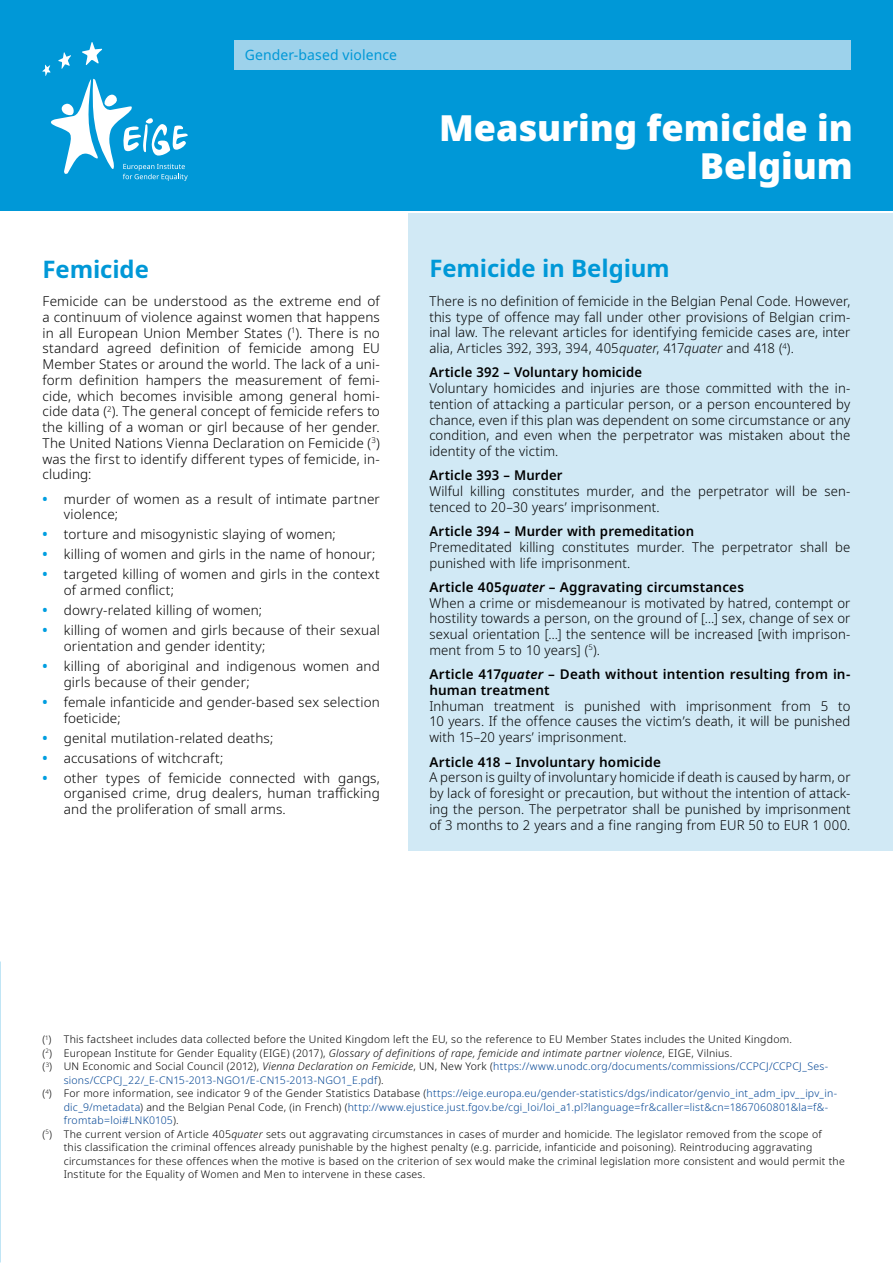
<style>
.page{position:relative;width:893px;height:1263px;background:#fff}
.page>*{position:absolute;margin:0;border:0;box-sizing:border-box;transform-origin:0 0}
.Titel{font:900 36px/38.2px "Noto Sans";color:#fff;text-align:right}
.Headlines{font:700 24px "Noto Sans";letter-spacing:-.005em;color:#0098d7}
.Default{font:14.25px "Noto Sans";letter-spacing:.01em;color:#0098d7}
.Body_text{font:300 13.5px/15.8px "Noto Sans";letter-spacing:.01em;color:#000;text-align:justify}
.Text_subtitle{font:600 13.5px/15.8px "Noto Sans";letter-spacing:.01em;color:#000}
.Footnote{font:300 10.5px/13.5px "Noto Sans";letter-spacing:.02em;color:#000}
.Footnote-2{font:300 10.5px/13.5px "Noto Sans";letter-spacing:.02em;color:#004494}
.s1{font-weight:700;color:#009ee0}
.s2{font-style:italic}
.s3{color:#000}
.s4{font-style:italic;color:#000}
</style>
<div class="page">
<div style="left:0;top:0;width:893px;height:210px;background:#0098d7"></div>
<svg style="left:42px;top:42px;width:146px;height:139px"></svg>
<div style="left:234px;top:41px;width:616px;height:29px;background:#9dd2eb"></div>
<div style="left:408px;top:213px;width:485px;height:638px;background:#d1e9f5"></div>
<p class="Default" style="left:245px;top:45px;width:154px">Gender-based violence</p>
<p class="Headlines" style="left:43px;top:252px;width:108px">Femicide</p>
<p class="Body_text" style="left:43px;top:294px;width:339px">Femicide can be understood as the extreme end of a continuum of violence against women that happens in all European Union Member States (<sup>1</sup>). There is no standard agreed definition of femicide among EU Member States or around the world. The lack of a uni&shy;form definition hampers the measurement of femi&shy;cide, which becomes invisible among general homi&shy;cide data (<sup>2</sup>). The general concept of femicide refers to the killing of a woman or girl because of her gender.<br>The United Nations Vienna Declaration on Femicide (<sup>3</sup>) was the first to identify different types of femicide, in&shy;cluding:</p>
<p class="Body_text" style="left:64px;top:491px;width:318px;text-indent:-21px"><span class="s1">•</span> murder of women as a result of intimate partner violence;</p>
<p class="Body_text" style="left:43px;top:527px;width:295px"><span class="s1">•</span> torture and misogynistic slaying of women;</p>
<p class="Body_text" style="left:43px;top:547px;width:335px"><span class="s1">•</span> killing of women and girls in the name of honour;</p>
<p class="Body_text" style="left:64px;top:567px;width:318px;text-indent:-21px"><span class="s1">•</span> targeted killing of women and girls in the context of armed conflict;</p>
<p class="Body_text" style="left:43px;top:603px;width:221px"><span class="s1">•</span> dowry-related killing of women;</p>
<p class="Body_text" style="left:64px;top:623px;width:318px;text-indent:-21px"><span class="s1">•</span> killing of women and girls because of their sexual orientation and gender identity;</p>
<p class="Body_text" style="left:64px;top:658px;width:318px;text-indent:-21px"><span class="s1">•</span> killing of aboriginal and indigenous women and girls because of their gender;</p>
<p class="Body_text" style="left:64px;top:694px;width:318px;text-indent:-21px"><span class="s1">•</span> female infanticide and gender-based sex selection foeticide;</p>
<p class="Body_text" style="left:43px;top:730px;width:232px"><span class="s1">•</span> genital mutilation-related deaths;</p>
<p class="Body_text" style="left:43px;top:750px;width:182px"><span class="s1">•</span> accusations of witchcraft;</p>
<p class="Body_text" style="left:64px;top:770px;width:318px;text-indent:-21px"><span class="s1">•</span> other types of femicide connected with gangs, organised crime, drug dealers, human trafficking and the proliferation of small arms.</p>
<p class="Titel" style="left:439px;top:109px;width:415px">Measuring femicide in<br>Belgium</p>
<p class="Headlines" style="left:429px;top:252px;width:242px">Femicide in Belgium</p>
<p class="Body_text" style="left:429px;top:293px;width:423px">There is no definition of femicide in the Belgian Penal Code. However, this type of offence may fall under other provisions of Belgian crim&shy;inal law. The relevant articles for identifying femicide cases are, inter alia, Articles 392, 393, 394, 405<span class="s2">quater</span>, 417<span class="s2">quater</span> and 418 (<sup>4</sup>).</p>
<p class="Text_subtitle" style="left:429px;top:365px;width:214px">Article 392 – Voluntary homicide</p>
<p class="Body_text" style="left:429px;top:381px;width:423px">Voluntary homicides and injuries are those committed with the in&shy;tention of attacking a particular person, or a person encountered by chance, even if this plan was dependent on some circumstance or any condition, and even when the perpetrator was mistaken about the identity of the victim.</p>
<p class="Text_subtitle" style="left:429px;top:468px;width:135px">Article 393 – Murder</p>
<p class="Body_text" style="left:429px;top:484px;width:423px">Wilful killing constitutes murder, and the perpetrator will be sen&shy;tenced to 20–30 years’ imprisonment.</p>
<p class="Text_subtitle" style="left:429px;top:524px;width:266px">Article 394 – Murder with premeditation</p>
<p class="Body_text" style="left:429px;top:539px;width:423px">Premeditated killing constitutes murder. The perpetrator shall be punished with life imprisonment.</p>
<p class="Text_subtitle" style="left:429px;top:579px;width:316px">Article 405<span class="s2">quater</span> – Aggravating circumstances</p>
<p class="Body_text" style="left:429px;top:595px;width:423px">When a crime or misdemeanour is motivated by hatred, contempt or hostility towards a person, on the ground of […] sex, change of sex or sexual orientation […] the sentence will be increased [with imprison&shy;ment from 5 to 10 years] (<sup>5</sup>).</p>
<p class="Text_subtitle" style="left:429px;top:667px;width:423px">Article 417<span class="s2">quater</span> – Death without intention resulting from in&shy;human treatment</p>
<p class="Body_text" style="left:429px;top:698px;width:423px">Inhuman treatment is punished with imprisonment from 5 to 10 years. If the offence causes the victim’s death, it will be punished with 15–20 years’ imprisonment.</p>
<p class="Text_subtitle" style="left:429px;top:754px;width:233px">Article 418 – Involuntary homicide</p>
<p class="Body_text" style="left:429px;top:770px;width:423px">A person is guilty of involuntary homicide if death is caused by harm, or by lack of foresight or precaution, but without the intention of attack&shy;ing the person. The perpetrator shall be punished by imprisonment of 3 months to 2 years and a fine ranging from EUR 50 to EUR 1 000.</p>
<p class="Footnote" style="left:43px;top:1033px;width:751px">(<sup>1</sup>) This factsheet includes data collected before the United Kingdom left the EU, so the reference to EU Member States includes the United Kingdom.</p>
<p class="Footnote" style="left:43px;top:1046px;width:691px">(<sup>2</sup>) European Institute for Gender Equality (EIGE) (2017), <span class="s2">Glossary of definitions of rape, femicide and intimate partner violence</span>, EIGE, Vilnius.</p>
<p class="Footnote-2" style="left:64px;top:1060px;width:766px;text-indent:-21px"><span class="s3">(</span><sup>3</sup><span class="s3">) UN Economic and Social Council (2012),</span> <span class="s4">Vienna Declaration on Femicide</span><span class="s3">, UN, New York (</span>https://www.unodc.org/documents/commissions/CCPCJ/CCPCJ_Ses&shy;sions/CCPCJ_22/_E-CN15-2013-NGO1/E-CN15-2013-NGO1_E.pdf<span class="s3">).</span></p>
<p class="Footnote-2" style="left:64px;top:1087px;width:775px;text-indent:-21px"><span class="s3">(</span><sup>4</sup><span class="s3">) For more information, see indicator 9 of the Gender Statistics Database (</span>https://eige.europa.eu/gender-statistics/dgs/indicator/genvio_int_adm_ipv__ipv_in&shy;dic_9/metadata<span class="s3">) and the Belgian Penal Code, (in French) (</span>http://www.ejustice.just.fgov.be/cgi_loi/loi_a1.pl?language=fr&amp;caller=list&amp;cn=1867060801&amp;la=f&amp;- fromtab=loi#LNK0105<span class="s3">).</span></p>
<p class="Footnote" style="left:64px;top:1127px;width:782px;text-indent:-21px">(<sup>5</sup>) The current version of Article 405<span class="s2">quater</span> sets out aggravating circumstances in cases of murder and homicide. The legislator removed from the scope of<br>this classification the criminal offences already punishable by the highest penalty (e.g. parricide, infanticide and poisoning). Reintroducing aggravating circumstances for these offences when the motive is based on the criterion of sex would make the criminal legislation more consistent and would permit the Institute for the Equality of Women and Men to intervene in these cases.</p>
</div>
